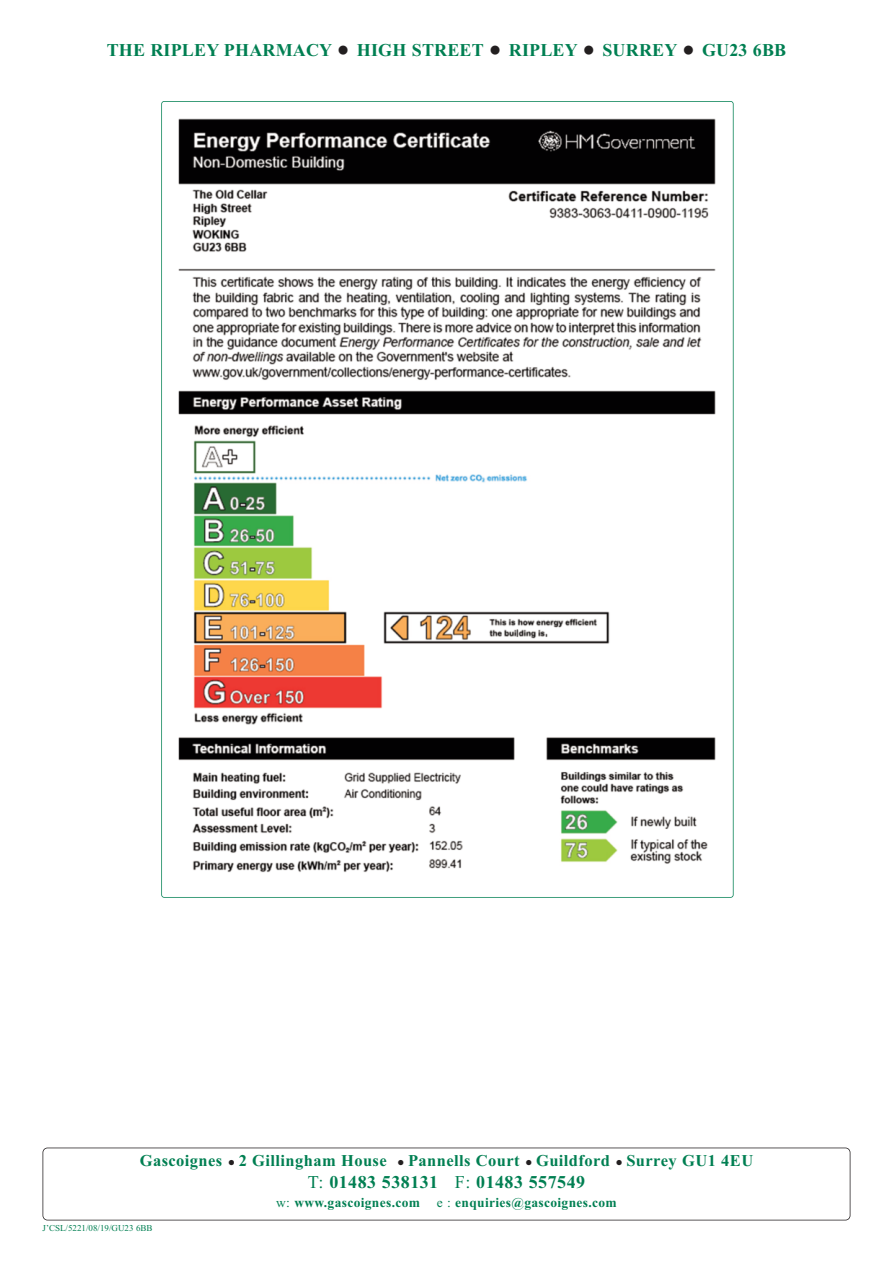
<style>
.page{position:relative;width:893px;height:1263px;background:#fff}
.page>*{position:absolute;margin:0;border:0;box-sizing:border-box;transform-origin:0 0}
.t1{font:700 18px "Times New Roman";letter-spacing:.01em;color:#007f52}
.t2{font:700 16.5px "Times New Roman";letter-spacing:.025em;color:#007f52}
.t3{font:700 13.5px "Times New Roman";letter-spacing:.025em;color:#007f52}
.t4{font:9px "Times New Roman";color:#007f52}
.s1{font-family:"Verdana";color:#231f20}
.s2{font-family:"Verdana";font-size:10.5px;color:#231f20}
.s3{font-weight:400}
</style>
<div class="page">
<img style="left:162px;top:102px;width:571px;height:795px;border-radius:2px">
<div style="left:43px;top:1147px;width:807px;height:73px;border:2px solid #231f20;border-radius:5px"></div>
<p class="t1" style="left:107px;top:40px;width:681px">THE RIPLEY PHARMACY <span class="s1">•</span> HIGH STREET <span class="s1">•</span> RIPLEY <span class="s1">•</span> SURREY <span class="s1">•</span> GU23 6BB</p>
<p class="t2" style="left:140px;top:1151px;width:615px">Gascoignes <span class="s2">•</span> 2 Gillingham House <span class="s2">•</span> Pannells Court <span class="s2">•</span> Guildford <span class="s2">•</span> Surrey GU1 4EU</p>
<p class="t1" style="left:308px;top:1171px;width:279px"><span class="s3">T:</span> 01483 538131 <span class="s3">F:</span> 01483 557549</p>
<p class="t3" style="left:276px;top:1194px;width:342px"><span class="s3">w:</span> www.gascoignes.com <span class="s3">e :</span> enquiries@gascoignes.com</p>
<p class="t4" style="left:43px;top:1222px;width:111px">J’CSL/5221/08/19/GU23 6BB</p>
</div>
